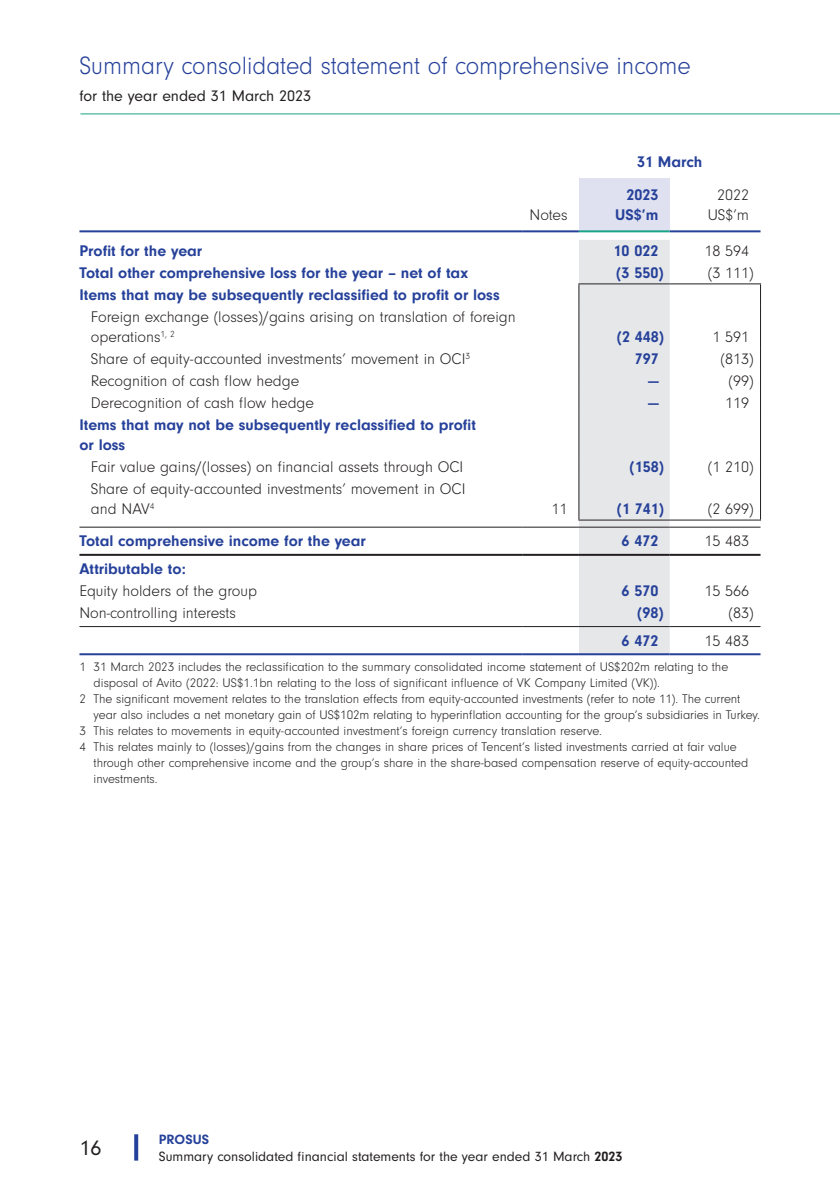
<style>
.page{position:relative;width:840px;height:1191px;background:#fff}
.page>*{position:absolute;margin:0;border:0;box-sizing:border-box;transform-origin:0 0}
.Page_Head__Prosus23{font:300 26px "Neuzeit Gro";color:#26419a;scale:.96 1}
.t1{font:22px "Neuzeit Gro";color:#231f20}
.Table_Text__Prosus23{font:300 16px/20px "Neuzeit Gro";color:#231f20}
.Table_Level_2__Prosu{font:700 16px/20px "Neuzeit Gro";color:#26419a}
.Table_Figures__Prosu{font:300 16px "Neuzeit Gro";color:#231f20}
.Table_Figures__Prosu-2{font:700 16px "Neuzeit Gro";color:#26419a}
.for_the_year__Prosus{font:16px "Neuzeit Gro";color:#231f20}
.t2{font:14px/17px "Neuzeit Gro";color:#231f20}
.Footnotes__Prosus23{font:300 13px/16px "Neuzeit Gro";letter-spacing:-.005em;color:#231f20}
.s1{font-weight:700;color:#26419a}
.s2{font-weight:700}
</style>
<div class="page">
<hr style="left:80px;top:113px;width:759px;height:1px;background:#19a489">
<svg style="left:134px;top:1134px;width:4px;height:26px"></svg>
<div style="left:578px;top:178px;width:91px;height:53px;background:#e0e1f0"></div>
<hr style="left:79px;top:230px;width:443px;height:2px;background:#26419a">
<hr style="left:522px;top:230px;width:56px;height:2px;background:#26419a">
<hr style="left:669px;top:230px;width:91px;height:2px;background:#26419a">
<hr style="left:578px;top:230px;width:91px;height:2px;background:#19a489">
<hr style="left:79px;top:526px;width:443px;height:1px;background:#231f20">
<hr style="left:522px;top:526px;width:56px;height:1px;background:#231f20">
<hr style="left:669px;top:526px;width:91px;height:1px;background:#231f20">
<hr style="left:79px;top:554px;width:443px;height:2px;background:#231f20">
<hr style="left:522px;top:554px;width:56px;height:2px;background:#231f20">
<hr style="left:669px;top:554px;width:91px;height:2px;background:#231f20">
<hr style="left:79px;top:626px;width:443px;height:1px;background:#231f20">
<hr style="left:522px;top:626px;width:56px;height:1px;background:#231f20">
<hr style="left:669px;top:626px;width:91px;height:1px;background:#231f20">
<hr style="left:79px;top:653px;width:443px;height:2px;background:#26419a">
<hr style="left:522px;top:653px;width:56px;height:2px;background:#26419a">
<hr style="left:578px;top:653px;width:91px;height:2px;background:#26419a">
<hr style="left:669px;top:653px;width:91px;height:2px;background:#26419a">
<hr style="left:669px;top:283px;width:91px;height:1px;background:#231f20">
<hr style="left:759px;top:306px;width:1px;height:42px;background:#231f20">
<hr style="left:759px;top:414px;width:1px;height:42px;background:#231f20">
<div style="left:578px;top:240px;width:91px;height:414px;background:#e6e7e9"></div>
<hr style="left:578px;top:478px;width:1px;height:41px;background:#231f20">
<hr style="left:759px;top:478px;width:1px;height:41px;background:#231f20">
<hr style="left:578px;top:519px;width:91px;height:1px;background:#231f20">
<hr style="left:669px;top:519px;width:91px;height:1px;background:#231f20">
<p class="Page_Head__Prosus23" style="left:79px;top:52px;width:638px">Summary consolidated statement of comprehensive income</p>
<p class="for_the_year__Prosus" style="left:79px;top:87px;width:233px">for the year ended 31 March 2023</p>
<p class="Table_Figures__Prosu" style="left:529px;top:206px;width:39px">Notes</p>
<p class="Table_Figures__Prosu-2" style="left:636px;top:152px;width:67px">31 March</p>
<p class="Table_Figures__Prosu-2" style="left:626px;top:186px;width:33px">2023</p>
<p class="Table_Figures__Prosu-2" style="left:614px;top:206px;width:45px">US$’m</p>
<p class="Table_Figures__Prosu" style="left:716px;top:186px;width:33px">2022</p>
<p class="Table_Figures__Prosu" style="left:707px;top:206px;width:43px">US$’m</p>
<p class="Table_Level_2__Prosu" style="left:79px;top:241px;width:124px">Profit for the year</p>
<p class="Table_Figures__Prosu-2" style="left:613px;top:242px;width:46px">10 022</p>
<p class="Table_Figures__Prosu" style="left:704px;top:242px;width:46px">18 594</p>
<p class="Table_Level_2__Prosu" style="left:79px;top:263px;width:390px">Total other comprehensive loss for the year – net of tax</p>
<p class="Table_Figures__Prosu-2" style="left:616px;top:264px;width:49px">(3 550)</p>
<p class="Table_Figures__Prosu" style="left:707px;top:264px;width:47px">(3 111)</p>
<p class="Table_Level_2__Prosu" style="left:79px;top:285px;width:421px">Items that may be subsequently reclassified to profit or loss</p>
<p class="Table_Text__Prosus23" style="left:91px;top:307px;width:426px">Foreign exchange (losses)/gains arising on translation of foreign operations<sup>1,</sup> <sup>2</sup></p>
<p class="Table_Figures__Prosu-2" style="left:616px;top:328px;width:49px">(2 448)</p>
<p class="Table_Figures__Prosu" style="left:712px;top:328px;width:38px">1 591</p>
<p class="Table_Text__Prosus23" style="left:91px;top:349px;width:380px">Share of equity-accounted investments’ movement in OCI<sup>3</sup></p>
<p class="Table_Figures__Prosu-2" style="left:634px;top:350px;width:25px">797</p>
<p class="Table_Figures__Prosu" style="left:720px;top:350px;width:35px">(813)</p>
<p class="Table_Text__Prosus23" style="left:91px;top:371px;width:210px">Recognition of cash flow hedge</p>
<p class="Table_Figures__Prosu-2" style="left:647px;top:372px;width:12px">—</p>
<p class="Table_Figures__Prosu" style="left:728px;top:372px;width:27px">(99)</p>
<p class="Table_Text__Prosus23" style="left:91px;top:393px;width:224px">Derecognition of cash flow hedge</p>
<p class="Table_Figures__Prosu-2" style="left:647px;top:394px;width:12px">—</p>
<p class="Table_Figures__Prosu" style="left:724px;top:394px;width:25px">119</p>
<p class="Table_Level_2__Prosu" style="left:79px;top:415px;width:398px">Items that may not be subsequently reclassified to profit or loss</p>
<p class="Table_Text__Prosus23" style="left:91px;top:457px;width:374px">Fair value gains/(losses) on financial assets through OCI</p>
<p class="Table_Figures__Prosu-2" style="left:629px;top:458px;width:36px">(158)</p>
<p class="Table_Figures__Prosu" style="left:707px;top:458px;width:47px">(1 210)</p>
<p class="Table_Text__Prosus23" style="left:91px;top:479px;width:376px">Share of equity-accounted investments’ movement in OCI and NAV<sup>4</sup></p>
<p class="Table_Figures__Prosu" style="left:551px;top:500px;width:17px">11</p>
<p class="Table_Figures__Prosu-2" style="left:616px;top:500px;width:49px">(1 741)</p>
<p class="Table_Figures__Prosu" style="left:707px;top:500px;width:47px">(2 699)</p>
<p class="Table_Level_2__Prosu" style="left:79px;top:531px;width:288px">Total comprehensive income for the year</p>
<p class="Table_Figures__Prosu-2" style="left:621px;top:532px;width:38px">6 472</p>
<p class="Table_Figures__Prosu" style="left:704px;top:532px;width:46px">15 483</p>
<p class="Table_Level_2__Prosu" style="left:79px;top:559px;width:108px">Attributable to:</p>
<p class="Table_Text__Prosus23" style="left:79px;top:581px;width:179px">Equity holders of the group</p>
<p class="Table_Figures__Prosu-2" style="left:621px;top:582px;width:38px">6 570</p>
<p class="Table_Figures__Prosu" style="left:704px;top:582px;width:46px">15 566</p>
<p class="Table_Text__Prosus23" style="left:79px;top:603px;width:158px">Non-controlling interests</p>
<p class="Table_Figures__Prosu-2" style="left:636px;top:604px;width:28px">(98)</p>
<p class="Table_Figures__Prosu" style="left:728px;top:604px;width:27px">(83)</p>
<p class="Table_Figures__Prosu-2" style="left:621px;top:631px;width:38px">6 472</p>
<p class="Table_Figures__Prosu" style="left:704px;top:632px;width:46px">15 483</p>
<p class="Footnotes__Prosus23" style="left:94px;top:659px;width:635px;text-indent:-14px">1 31 March 2023 includes the reclassification to the summary consolidated income statement of US$202m relating to the disposal of Avito (2022: US$1.1bn relating to the loss of significant influence of VK Company Limited (VK)).</p>
<p class="Footnotes__Prosus23" style="left:94px;top:691px;width:667px;text-indent:-14px">2 The significant movement relates to the translation effects from equity-accounted investments (refer to note 11). The current year also includes a net monetary gain of US$102m relating to hyperinflation accounting for the group’s subsidiaries in Turkey.</p>
<p class="Footnotes__Prosus23" style="left:79px;top:723px;width:523px">3 This relates to movements in equity-accounted investment’s foreign currency translation reserve.</p>
<p class="Footnotes__Prosus23" style="left:94px;top:739px;width:656px;text-indent:-14px">4 This relates mainly to (losses)/gains from the changes in share prices of Tencent’s listed investments carried at fair value through other comprehensive income and the group’s share in the share-based compensation reserve of equity-accounted investments.</p>
<h2 class="t1" style="left:79px;top:1135px;width:23px">16</h2>
<p class="t2" style="left:159px;top:1130px;width:465px"><span class="s1">PROSUS<br></span>Summary consolidated financial statements for the year ended 31 March <span class="s2">2023</span></p>
</div>
